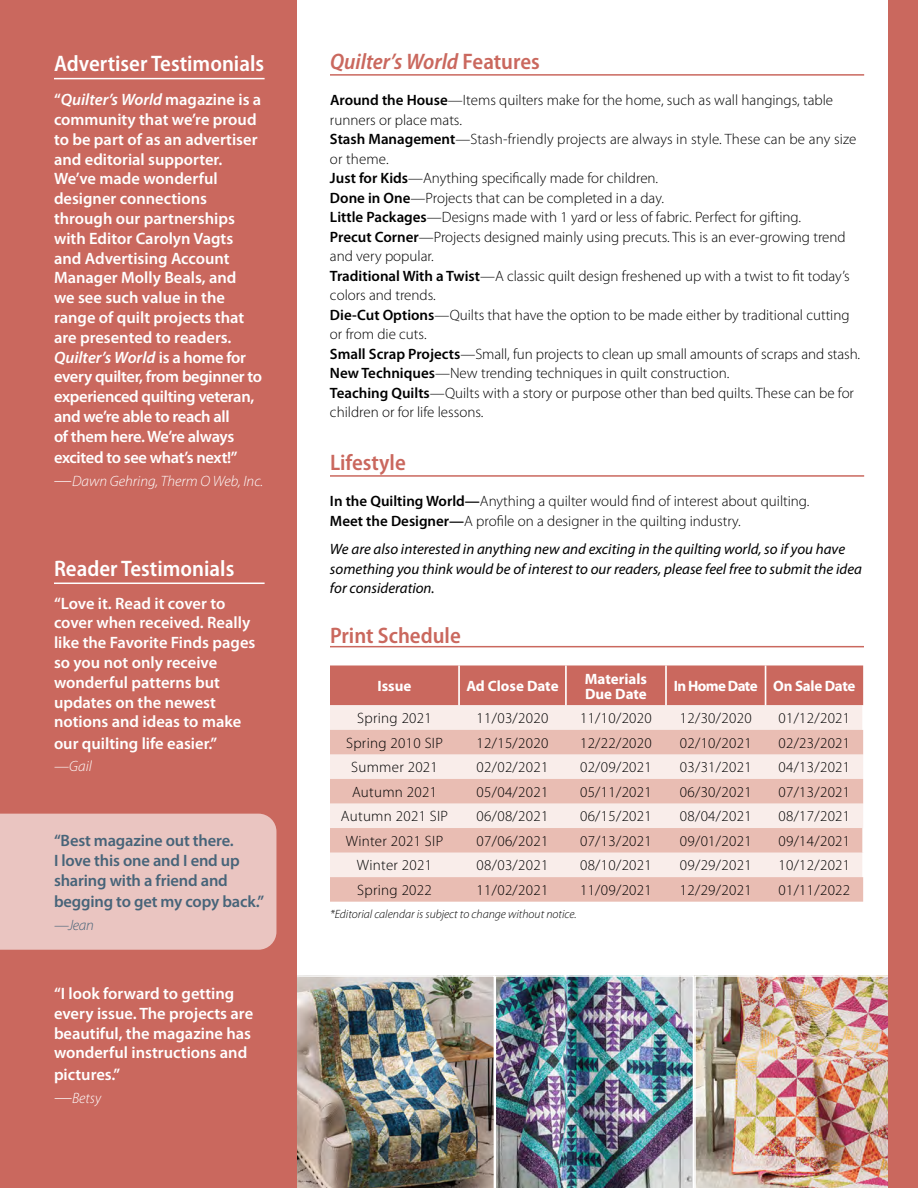
<style>
.page{position:relative;width:918px;height:1188px;background:#fff}
.page>*{position:absolute;margin:0;border:0;box-sizing:border-box;transform-origin:0 0}
.t1{font:600 semi-condensed 22.5px "Myriad Pro";color:#fff}
.t2{font:italic 600 semi-condensed 22.5px "Myriad Pro";color:#ca685e}
.t3{font:600 semi-condensed 22.5px "Myriad Pro";color:#ca685e}
.t4{font:600 16.5px/19.8px "Myriad Pro";color:#fff}
.t5{font:600 16.5px/19.8px "Myriad Pro";letter-spacing:-.01em;color:#476479}
.t6{font:600 16.5px "Myriad Pro";letter-spacing:-.02em;color:#fff}
.t7{font:300 15px/19.5px "Myriad Pro";color:#000}
.t8{font:italic 15px/19.5px "Myriad Pro";color:#000}
.t9{font:300 15px "Myriad Pro";letter-spacing:.02em;color:#000}
.t10{font:700 15px/15px "Myriad Pro";letter-spacing:-.005em;color:#fff}
.t11{font:italic 300 15px "Myriad Pro";color:#fff}
.t12{font:700 15px "Myriad Pro";letter-spacing:-.04em;color:#fff}
.t13{font:italic 300 15px "Myriad Pro";color:#476479}
.t14{font:italic 300 12px "Myriad Pro";color:#000}
.s1{font-style:italic}
.s2{font-size:18px}
.s3{font-style:normal}
.s4{font-weight:600}
</style>
<div class="page">
<img style="left:694px;top:975px;width:195px;height:213px">
<div style="left:0;top:0;width:297px;height:1188px;background:#ca685e"></div>
<div style="left:889px;top:0;width:29px;height:1188px;background:#ca685e"></div>
<hr style="left:54px;top:78px;width:211px;height:1px;background:#fff">
<hr style="left:330px;top:74px;width:534px;height:2px;background:#ca685e">
<hr style="left:330px;top:475px;width:534px;height:2px;background:#ca685e">
<div style="left:330px;top:665px;width:533px;height:40px;background:#ca685e"></div>
<div style="left:330px;top:705px;width:532px;height:25px;background:#f9edea"></div>
<svg style="left:330px;top:730px;width:533px;height:172px;background:#efd1ca"></svg>
<hr style="left:458px;top:665px;width:2px;height:40px;background:#fff">
<hr style="left:565px;top:665px;width:2px;height:40px;background:#fff">
<hr style="left:665px;top:665px;width:2px;height:40px;background:#fff">
<hr style="left:765px;top:665px;width:1px;height:40px;background:#fff">
<hr style="left:862px;top:828px;width:2px;height:25px;background:#fff">
<hr style="left:862px;top:853px;width:2px;height:24px;background:#fff">
<hr style="left:330px;top:646px;width:534px;height:1px;background:#ca685e">
<img style="left:297px;top:975px;width:396px;height:213px">
<div style="left:0;top:814px;width:276px;height:136px;background:#eac5c1"></div>
<hr style="left:54px;top:583px;width:211px;height:1px;background:#fff">
<p class="t1" style="left:54px;top:49px;width:212px">Advertiser Testimonials</p>
<p class="t4" style="left:54px;top:89px;width:210px">“<span class="s1">Quilter’s World</span> magazine is a community that we’re proud to be part of as an advertiser and editorial supporter.<br>We’ve made wonderful designer connections through our partnerships with Editor Carolyn Vagts and Advertising Account<br>Manager Molly Beals, and<br>we see such value in the range of quilt projects that are presented to readers.<br><span class="s1">Quilter’s World</span> is a home for every quilter, from beginner to experienced quilting veteran, and we’re able to reach all<br>of them here. We’re always</p>
<p class="t6" style="left:54px;top:447px;width:185px">excited to see what’s next!”</p>
<p class="t11" style="left:54px;top:472px;width:211px"><span class="s2">—</span>Dawn Gehring, Therm O Web, Inc.</p>
<p class="t1" style="left:54px;top:554px;width:182px">Reader Testimonials</p>
<p class="t4" style="left:54px;top:593px;width:203px">“Love it. Read it cover to cover when received. Really like the Favorite Finds pages so you not only receive wonderful patterns but updates on the newest notions and ideas to make</p>
<p class="t4" style="left:54px;top:733px;width:165px">our quilting life easier.”</p>
<p class="t11" style="left:54px;top:757px;width:40px">—Gail</p>
<p class="t5" style="left:54px;top:830px;width:187px">“Best magazine out there.<br>I love this one and I end up sharing with a friend and</p>
<p class="t5" style="left:54px;top:891px;width:212px">begging to get my copy back.”</p>
<p class="t13" style="left:54px;top:916px;width:41px">—Jean</p>
<p class="t4" style="left:54px;top:983px;width:201px">“I look forward to getting every issue. The projects are beautiful, the magazine has wonderful instructions and</p>
<p class="t4" style="left:54px;top:1064px;width:68px">pictures.”</p>
<p class="t11" style="left:54px;top:1089px;width:49px"><span class="s2">—</span>Betsy</p>
<p class="t2" style="left:330px;top:48px;width:211px">Quilter’s World <span class="s3">Features</span></p>
<p class="t7" style="left:330px;top:90px;width:505px"><span class="s4">Around the House</span>—Items quilters make for the home, such as wall hangings, table runners or place mats.</p>
<p class="t7" style="left:330px;top:129px;width:528px"><span class="s4">Stash Management</span>—Stash‐friendly projects are always in style. These can be any size or theme.</p>
<p class="t7" style="left:330px;top:168px;width:330px"><span class="s4">Just for Kids</span>—Anything specifically made for children.</p>
<p class="t7" style="left:330px;top:188px;width:336px"><span class="s4">Done in One</span>—Projects that can be completed in a day.</p>
<p class="t7" style="left:330px;top:207px;width:473px"><span class="s4">Little Packages</span>—Designs made with 1 yard or less of fabric. Perfect for gifting.</p>
<p class="t7" style="left:330px;top:227px;width:517px"><span class="s4">Precut Corner</span>—Projects designed mainly using precuts. This is an ever‐growing trend and very popular.</p>
<p class="t7" style="left:330px;top:266px;width:521px"><span class="s4">Traditional With a Twist</span>—A classic quilt design freshened up with a twist to fit today’s colors and trends.</p>
<p class="t7" style="left:330px;top:305px;width:521px"><span class="s4">Die-Cut Options</span>—Quilts that have the option to be made either by traditional cutting or from die cuts.</p>
<p class="t7" style="left:330px;top:344px;width:532px"><span class="s4">Small Scrap Projects</span>—Small, fun projects to clean up small amounts of scraps and stash.</p>
<p class="t7" style="left:330px;top:363px;width:401px"><span class="s4">New Techniques</span>—New trending techniques in quilt construction.</p>
<p class="t7" style="left:330px;top:383px;width:526px"><span class="s4">Teaching Quilts</span>—Quilts with a story or purpose other than bed quilts. These can be for children or for life lessons.</p>
<p class="t3" style="left:330px;top:449px;width:77px">Lifestyle</p>
<p class="t7" style="left:330px;top:491px;width:481px"><span class="s4">In the Quilting World—</span>Anything a quilter would find of interest about quilting.</p>
<p class="t7" style="left:330px;top:511px;width:412px"><span class="s4">Meet the Designer—</span>A profile on a designer in the quilting industry.</p>
<p class="t8" style="left:330px;top:539px;width:534px">We are also interested in anything new and exciting in the quilting world, so if you have something you think would be of interest to our readers, please feel free to submit the idea for consideration.</p>
<p class="t3" style="left:330px;top:621px;width:132px">Print Schedule</p>
<p class="t10" style="left:378px;top:678px;width:35px">Issue</p>
<p class="t10" style="left:466px;top:678px;width:94px">Ad Close Date</p>
<p class="t10" style="left:585px;top:670px;width:64px">Materials<br>Due Date</p>
<p class="t12" style="left:674px;top:676px;width:85px">In Home Date</p>
<p class="t10" style="left:773px;top:678px;width:84px">On Sale Date</p>
<p class="t9" style="left:357px;top:709px;width:76px">Spring 2021</p>
<p class="t7" style="left:477px;top:708px;width:73px">11/03/2020</p>
<p class="t7" style="left:580px;top:708px;width:73px">11/10/2020</p>
<p class="t7" style="left:680px;top:708px;width:73px">12/30/2020</p>
<p class="t7" style="left:778px;top:708px;width:73px">01/12/2021</p>
<p class="t9" style="left:346px;top:734px;width:98px">Spring 2010 SIP</p>
<p class="t7" style="left:477px;top:733px;width:73px">12/15/2020</p>
<p class="t7" style="left:580px;top:733px;width:73px">12/22/2020</p>
<p class="t7" style="left:680px;top:733px;width:73px">02/10/2021</p>
<p class="t7" style="left:778px;top:733px;width:73px">02/23/2021</p>
<p class="t9" style="left:351px;top:758px;width:88px">Summer 2021</p>
<p class="t7" style="left:477px;top:757px;width:73px">02/02/2021</p>
<p class="t7" style="left:580px;top:757px;width:73px">02/09/2021</p>
<p class="t7" style="left:680px;top:757px;width:73px">03/31/2021</p>
<p class="t7" style="left:778px;top:757px;width:73px">04/13/2021</p>
<p class="t9" style="left:352px;top:783px;width:87px">Autumn 2021</p>
<p class="t7" style="left:477px;top:782px;width:73px">05/04/2021</p>
<p class="t7" style="left:580px;top:782px;width:73px">05/11/2021</p>
<p class="t7" style="left:680px;top:782px;width:73px">06/30/2021</p>
<p class="t7" style="left:778px;top:782px;width:73px">07/13/2021</p>
<p class="t9" style="left:341px;top:807px;width:109px">Autumn 2021 SIP</p>
<p class="t7" style="left:477px;top:806px;width:73px">06/08/2021</p>
<p class="t7" style="left:580px;top:806px;width:73px">06/15/2021</p>
<p class="t7" style="left:680px;top:806px;width:73px">08/04/2021</p>
<p class="t7" style="left:778px;top:806px;width:73px">08/17/2021</p>
<p class="t9" style="left:346px;top:832px;width:99px">Winter 2021 SIP</p>
<p class="t7" style="left:477px;top:831px;width:73px">07/06/2021</p>
<p class="t7" style="left:580px;top:831px;width:73px">07/13/2021</p>
<p class="t7" style="left:680px;top:831px;width:73px">09/01/2021</p>
<p class="t7" style="left:778px;top:831px;width:73px">09/14/2021</p>
<p class="t9" style="left:357px;top:856px;width:77px">Winter 2021</p>
<p class="t7" style="left:477px;top:856px;width:73px">08/03/2021</p>
<p class="t7" style="left:580px;top:856px;width:73px">08/10/2021</p>
<p class="t7" style="left:680px;top:856px;width:73px">09/29/2021</p>
<p class="t7" style="left:778px;top:856px;width:73px">10/12/2021</p>
<p class="t9" style="left:357px;top:881px;width:76px">Spring 2022</p>
<p class="t7" style="left:477px;top:880px;width:73px">11/02/2021</p>
<p class="t7" style="left:580px;top:880px;width:73px">11/09/2021</p>
<p class="t7" style="left:680px;top:880px;width:73px">12/29/2021</p>
<p class="t7" style="left:778px;top:880px;width:73px">01/11/2022</p>
<p class="t14" style="left:330px;top:907px;width:248px">*Editorial calendar is subject to change without notice.</p>
</div>
